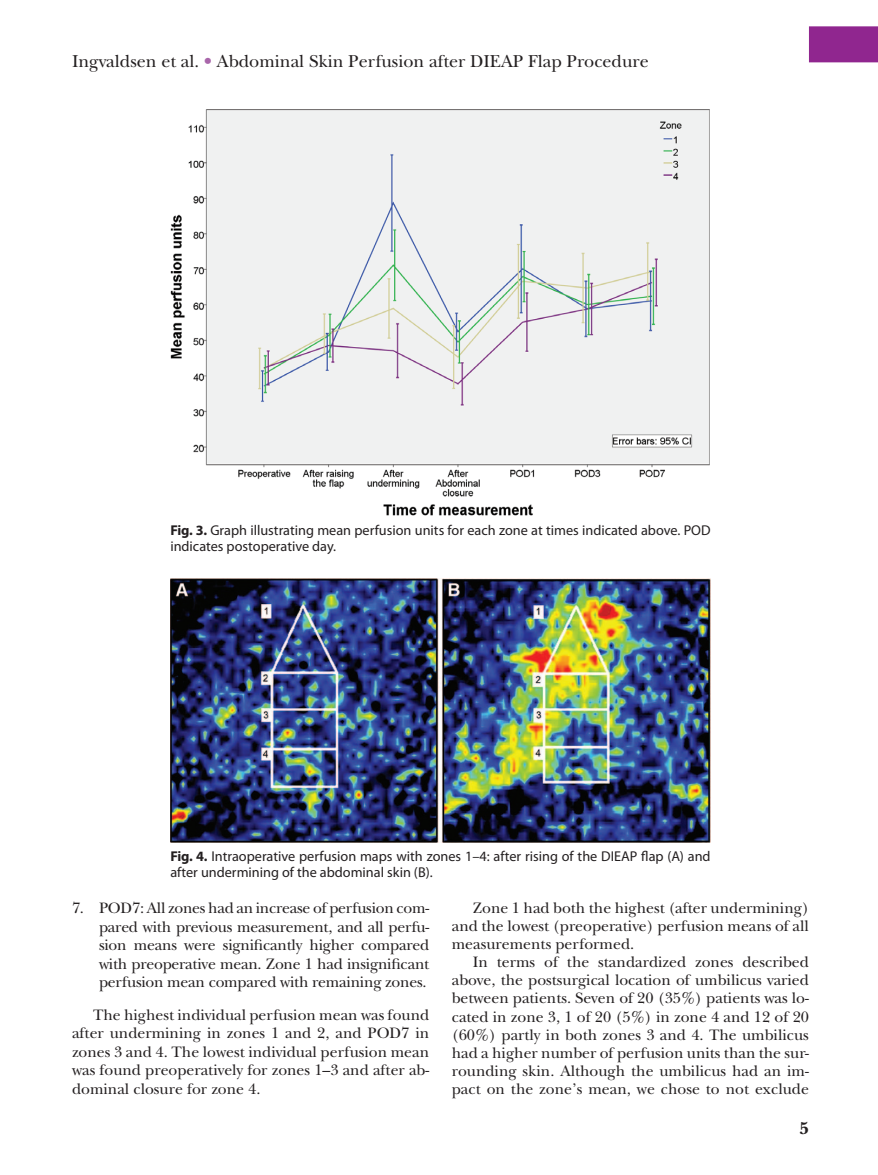
<style>
.page{position:relative;width:878px;height:1175px;background:#fff}
.page>*{position:absolute;margin:0;border:0;box-sizing:border-box;transform-origin:0 0}
.t1{font:18px "New Baskerville";color:#231f20}
.t2{font:700 18px "New Baskerville";color:#231f20}
.t3{font:15.75px/18.1px "New Baskerville";color:#231f20;text-align:justify}
.t4{font:14.25px/16.5px "Myriad Pro";color:#231f20}
.s1{color:#a966aa}
.s2{font-weight:700}
</style>
<div class="page">
<div style="left:808px;top:26px;width:70px;height:36px;background:#90268f"></div>
<img style="left:170px;top:109px;width:540px;height:407px">
<img style="left:170px;top:578px;width:540px;height:264px">
<p class="t1" style="left:72px;top:51px;width:578px">Ingvaldsen et al. <span class="s1">•</span> Abdominal Skin Perfusion after DIEAP Flap Procedure</p>
<p class="t4" style="left:170px;top:521px;width:541px"><span class="s2">Fig. 3.</span> Graph illustrating mean perfusion units for each zone at times indicated above. POD indicates postoperative day.</p>
<p class="t4" style="left:170px;top:847px;width:542px"><span class="s2">Fig. 4.</span> I ntraoperative perfusion maps with zones 1–4: after rising of the DIEAP flap (A) and after undermining of the abdominal skin (B).</p>
<p class="t3" style="left:99px;top:898px;width:332px;line-height:18.6px;text-indent:-27px">7. POD7: All zones had an increase of perfusion com&shy;pared with previous measurement, and all perfu&shy;sion means were significantly higher compared with preoperative mean. Zone 1 had insignificant perfusion mean compared with remaining zones.</p>
<p class="t3" style="left:72px;top:1005px;width:359px;line-height:18.6px;text-indent:21px">The highest individual perfusion mean was found after undermining in zones 1 and 2, and POD7 in zones 3 and 4. The lowest individual perfusion mean was found preoperatively for zones 1–3 and after ab&shy;dominal closure for zone 4.</p>
<p class="t3" style="left:452px;top:898px;width:359px;text-indent:21px">Zone 1 had both the highest (after undermining) and the lowest (preoperative) perfusion means of all measurements performed.</p>
<p class="t3" style="left:452px;top:953px;width:359px;text-indent:21px">In terms of the standardized zones described above, the postsurgical location of umbilicus varied between patients. Seven of 20 (35%) patients was lo&shy;cated in zone 3, 1 of 20 (5%) in zone 4 and 12 of 20 (60%) partly in both zones 3 and 4. The umbilicus had a higher number of perfusion units than the sur&shy;rounding skin. Although the umbilicus had an im&shy;pact on the zone’s mean, we chose to not exclude</p>
<p class="t2" style="left:799px;top:1118px;width:11px">5</p>
</div>
